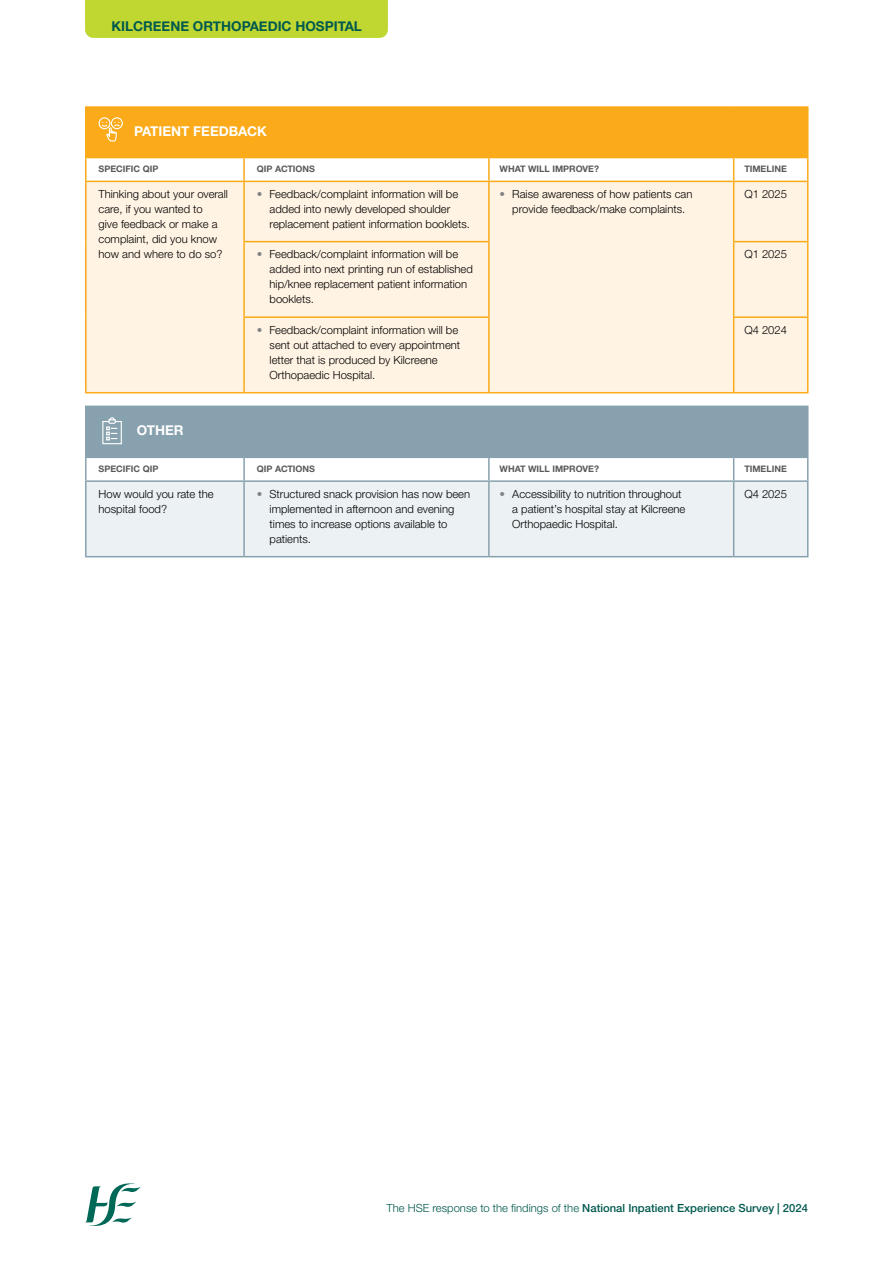
<style>
.page{position:relative;width:893px;height:1263px;background:#fff}
.page>*{position:absolute;margin:0;border:0;box-sizing:border-box;transform-origin:0 0}
.t1{font:700 13.5px "Helvetica Neue";color:#00594e}
.t2{font:700 13.5px "Helvetica Neue LTW1 G";color:#fff}
.t3{font:300 11.25px/15px "Helvetica Neue LTW1 G";color:#000}
.t4{font:500 11.25px "Helvetica Neue LTW1 G";color:#00594e}
.t5{font:700 9px "Helvetica Neue LTW1 G";color:#58595b}
.s1{font-weight:700;color:#808285}
.s2{font-weight:300}
</style>
<div class="page">
<svg style="left:85px;top:1183px;width:56px;height:43px"></svg>
<div style="left:85px;top:0;width:303px;height:38px;background:#bfd730"></div>
<div style="left:86px;top:107px;width:722px;height:51px;background:#fbaa19"></div>
<svg style="left:86px;top:158px;width:722px;height:322px"></svg>
<div style="left:87px;top:182px;width:720px;height:210px;background:#fff3e3"></div>
<div style="left:86px;top:406px;width:722px;height:51px;background:#87a1ae"></div>
<div style="left:87px;top:482px;width:720px;height:74px;background:#ecf1f4"></div>
<hr style="left:85px;top:458px;width:2px;height:22px;background:#87a1ae">
<hr style="left:243px;top:458px;width:2px;height:22px;background:#87a1ae">
<hr style="left:488px;top:458px;width:2px;height:22px;background:#87a1ae">
<svg style="left:733px;top:458px;width:1px;height:22px"></svg>
<svg style="left:807px;top:458px;width:1px;height:22px"></svg>
<hr style="left:243px;top:482px;width:2px;height:74px;background:#87a1ae">
<hr style="left:488px;top:482px;width:2px;height:74px;background:#87a1ae">
<hr style="left:733px;top:482px;width:1px;height:74px;background:#87a1ae">
<hr style="left:807px;top:482px;width:1px;height:74px;background:#87a1ae">
<hr style="left:85px;top:480px;width:159px;height:2px;background:#87a1ae">
<hr style="left:85px;top:482px;width:2px;height:74px;background:#87a1ae">
<hr style="left:244px;top:480px;width:245px;height:2px;background:#87a1ae">
<hr style="left:489px;top:480px;width:245px;height:2px;background:#87a1ae">
<hr style="left:734px;top:480px;width:74px;height:2px;background:#87a1ae">
<hr style="left:85px;top:556px;width:159px;height:1px;background:#87a1ae">
<hr style="left:244px;top:556px;width:245px;height:1px;background:#87a1ae">
<hr style="left:489px;top:556px;width:245px;height:1px;background:#87a1ae">
<hr style="left:734px;top:556px;width:74px;height:1px;background:#87a1ae">
<hr style="left:85px;top:406px;width:159px;height:1px;background:#87a1ae">
<hr style="left:85px;top:407px;width:2px;height:50px;background:#87a1ae">
<hr style="left:85px;top:457px;width:159px;height:1px;background:#87a1ae">
<hr style="left:244px;top:457px;width:245px;height:1px;background:#87a1ae">
<hr style="left:489px;top:457px;width:245px;height:1px;background:#87a1ae">
<hr style="left:734px;top:457px;width:74px;height:1px;background:#87a1ae">
<hr style="left:85px;top:106px;width:159px;height:2px;background:#fbaa19">
<hr style="left:85px;top:108px;width:2px;height:49px;background:#fbaa19">
<hr style="left:244px;top:106px;width:245px;height:2px;background:#fbaa19">
<hr style="left:489px;top:106px;width:245px;height:2px;background:#fbaa19">
<hr style="left:734px;top:106px;width:74px;height:2px;background:#fbaa19">
<hr style="left:85px;top:157px;width:159px;height:1px;background:#fbaa19">
<hr style="left:85px;top:158px;width:2px;height:23px;background:#fbaa19">
<hr style="left:243px;top:158px;width:2px;height:23px;background:#fbaa19">
<hr style="left:488px;top:158px;width:2px;height:23px;background:#fbaa19">
<svg style="left:733px;top:158px;width:1px;height:23px"></svg>
<svg style="left:807px;top:158px;width:1px;height:23px"></svg>
<hr style="left:243px;top:182px;width:2px;height:59px;background:#fbaa19">
<hr style="left:488px;top:182px;width:2px;height:59px;background:#fbaa19">
<hr style="left:733px;top:182px;width:1px;height:59px;background:#fbaa19">
<hr style="left:243px;top:241px;width:247px;height:1px;background:#fbaa19">
<hr style="left:243px;top:242px;width:2px;height:74px;background:#fbaa19">
<hr style="left:488px;top:242px;width:2px;height:74px;background:#fbaa19">
<hr style="left:733px;top:241px;width:75px;height:1px;background:#fbaa19">
<hr style="left:733px;top:242px;width:1px;height:74px;background:#fbaa19">
<hr style="left:243px;top:316px;width:247px;height:2px;background:#fbaa19">
<hr style="left:243px;top:318px;width:2px;height:74px;background:#fbaa19">
<hr style="left:488px;top:318px;width:2px;height:74px;background:#fbaa19">
<hr style="left:733px;top:316px;width:75px;height:2px;background:#fbaa19">
<hr style="left:733px;top:318px;width:1px;height:74px;background:#fbaa19">
<hr style="left:85px;top:181px;width:159px;height:1px;background:#fbaa19">
<hr style="left:85px;top:182px;width:2px;height:60px;background:#fbaa19">
<hr style="left:85px;top:242px;width:2px;height:75px;background:#fbaa19">
<hr style="left:85px;top:317px;width:2px;height:75px;background:#fbaa19">
<hr style="left:85px;top:392px;width:159px;height:1px;background:#fbaa19">
<hr style="left:244px;top:181px;width:245px;height:1px;background:#fbaa19">
<hr style="left:489px;top:181px;width:245px;height:1px;background:#fbaa19">
<hr style="left:489px;top:392px;width:245px;height:1px;background:#fbaa19">
<hr style="left:734px;top:181px;width:74px;height:1px;background:#fbaa19">
<hr style="left:807px;top:182px;width:1px;height:59px;background:#fbaa19">
<hr style="left:807px;top:242px;width:1px;height:74px;background:#fbaa19">
<hr style="left:244px;top:392px;width:245px;height:1px;background:#fbaa19">
<hr style="left:807px;top:318px;width:1px;height:74px;background:#fbaa19">
<hr style="left:734px;top:392px;width:74px;height:1px;background:#fbaa19">
<svg style="left:98px;top:117px;width:25px;height:25px"></svg>
<svg style="left:102px;top:417px;width:20px;height:28px"></svg>
<p class="t1" style="left:111px;top:15px;width:252px">KILCREENE ORTHOPAEDIC HOSPITAL</p>
<p class="t2" style="left:134px;top:122px;width:134px">PATIENT FEEDBACK</p>
<p class="t5" style="left:99px;top:164px;width:61px">SPECIFIC QIP</p>
<p class="t5" style="left:257px;top:164px;width:60px">QIP ACTIONS</p>
<p class="t5" style="left:499px;top:164px;width:101px">WHAT WILL IMPROVE?</p>
<p class="t5" style="left:744px;top:164px;width:44px">TIMELINE</p>
<p class="t3" style="left:99px;top:186px;width:131px">Thinking about your overall care, if you wanted to<br>give feedback or make a complaint, did you know how and where to do so?</p>
<p class="t3" style="left:270px;top:186px;width:202px;text-indent:-13px"><span class="s1">•</span> Feedback/complaint information will be added into newly developed shoulder replacement patient information booklets.</p>
<p class="t3" style="left:499px;top:186px;width:194px;text-align:center"><span class="s1">•</span> Raise awareness of how patients can provide feedback/make complaints.</p>
<p class="t3" style="left:744px;top:186px;width:44px">Q1 2025</p>
<p class="t3" style="left:270px;top:247px;width:205px;text-indent:-13px"><span class="s1">•</span> Feedback/complaint information will be added into next printing run of established hip/knee replacement patient information booklets.</p>
<p class="t3" style="left:744px;top:247px;width:44px">Q1 2025</p>
<p class="t3" style="left:270px;top:322px;width:192px;text-indent:-13px"><span class="s1">•</span> Feedback/complaint information will be sent out attached to every appointment letter that is produced by Kilcreene Orthopaedic Hospital.</p>
<p class="t3" style="left:744px;top:322px;width:44px">Q4 2024</p>
<p class="t2" style="left:137px;top:422px;width:48px">OTHER</p>
<p class="t5" style="left:99px;top:463px;width:61px">SPECIFIC QIP</p>
<p class="t5" style="left:257px;top:463px;width:60px">QIP ACTIONS</p>
<p class="t5" style="left:499px;top:463px;width:101px">WHAT WILL IMPROVE?</p>
<p class="t5" style="left:744px;top:463px;width:44px">TIMELINE</p>
<p class="t3" style="left:99px;top:486px;width:117px">How would you rate the hospital food?</p>
<p class="t3" style="left:270px;top:486px;width:202px;text-indent:-13px"><span class="s1">•</span> Structured snack provision has now been implemented in afternoon and evening times to increase options available to patients.</p>
<p class="t3" style="left:512px;top:486px;width:175px;text-indent:-13px"><span class="s1">•</span> Accessibility to nutrition throughout a patient’s hospital stay at Kilcreene<br>Orthopaedic Hospital.</p>
<p class="t3" style="left:744px;top:486px;width:44px">Q4 2025</p>
<p class="t4" style="left:386px;top:1201px;width:423px"><span class="s2">The HSE response to the findings of the</span> National Inpatient Experience Survey | 2024</p>
</div>
